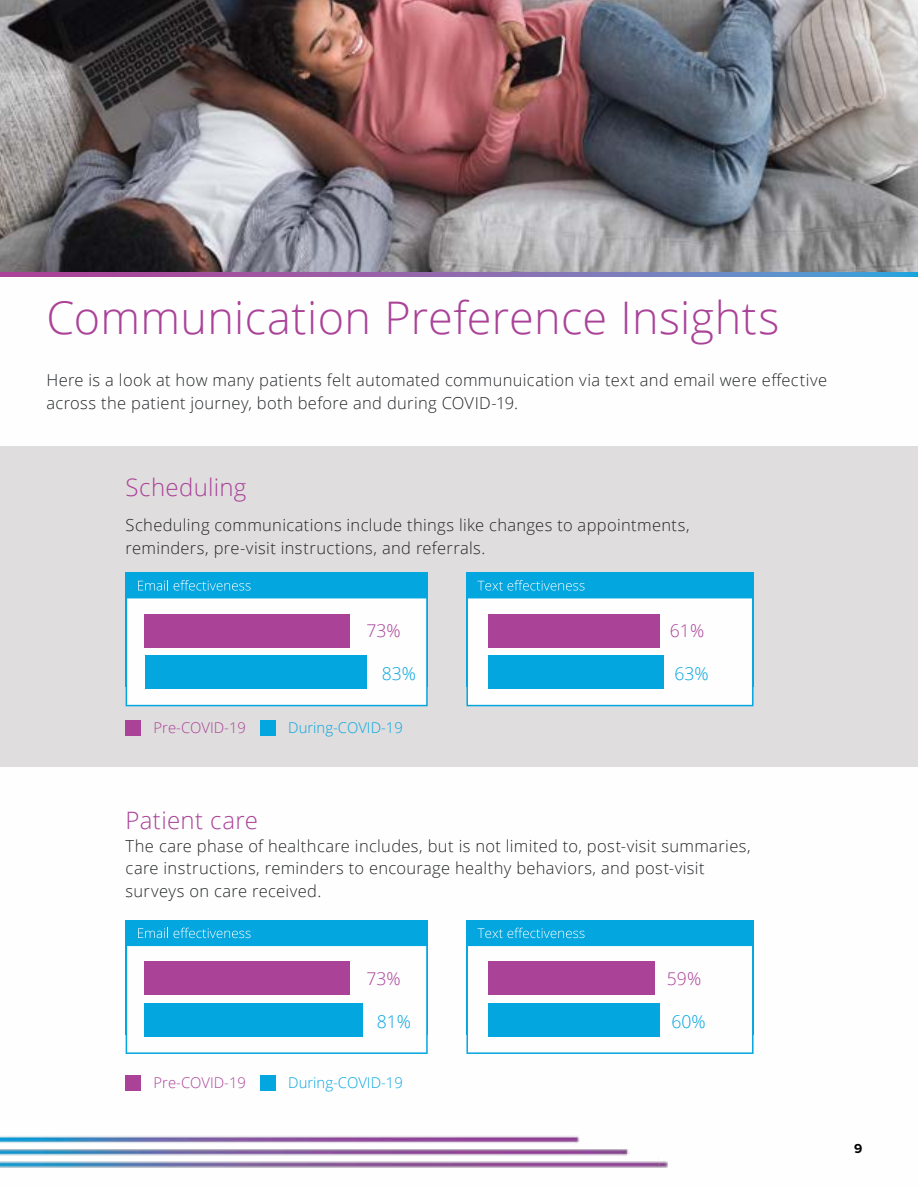
<style>
.page{position:relative;width:918px;height:1188px;background:#fff}
.page>*{position:absolute;margin:0;border:0;box-sizing:border-box;transform-origin:0 0}
.t1{font:300 45px "Open Sans";letter-spacing:.005em;color:#ab4399}
.t2{font:300 24px "Open Sans";letter-spacing:.015em;color:#ab4399}
.t3{font:300 17.55px "Open Sans";color:#ab4399}
.t4{font:300 17.55px "Open Sans";color:#05a7e0}
.t5{font:300 16.5px/22.5px "Open Sans";letter-spacing:.02em;color:#252729}
.t6{font:300 14.85px "Open Sans";color:#05a7e0}
.t7{font:300 14.85px "Open Sans";color:#ab4399}
.t8{font:700 13.5px "Proxima Nova";color:#000101}
</style>
<div class="page">
<img style="left:0;top:5px;width:918px;height:1163px">
<h1 class="t1" style="left:46px;top:287px;width:735px">Communication Preference Insights</h1>
<p class="t5" style="left:46px;top:369px;width:782px">Here is a look at how many patients felt automated communuication via text and email were effective across the patient journey, both before and during COVID-19.</p>
<h2 class="t2" style="left:126px;top:471px;width:122px">Scheduling</h2>
<p class="t5" style="left:126px;top:513px;width:566px">Scheduling communications include things like changes to appointments, reminders, pre-visit instructions, and referrals.</p>
<p class="t3" style="left:366px;top:619px;width:36px">73%</p>
<p class="t4" style="left:382px;top:662px;width:36px">83%</p>
<p class="t7" style="left:154px;top:717px;width:94px">Pre-COVID-19</p>
<p class="t6" style="left:288px;top:717px;width:116px">During-COVID-19</p>
<p class="t3" style="left:670px;top:619px;width:36px">61%</p>
<p class="t4" style="left:675px;top:662px;width:36px">63%</p>
<h2 class="t2" style="left:126px;top:803px;width:134px">Patient care</h2>
<p class="t5" style="left:126px;top:834px;width:626px">The care phase of healthcare includes, but is not limited to, post-visit summaries, care instructions, reminders to encourage healthy behaviors, and post-visit surveys on care received.</p>
<p class="t3" style="left:366px;top:967px;width:36px">73%</p>
<p class="t4" style="left:377px;top:1010px;width:36px">81%</p>
<p class="t7" style="left:154px;top:1072px;width:94px">Pre-COVID-19</p>
<p class="t6" style="left:288px;top:1072px;width:116px">During-COVID-19</p>
<p class="t3" style="left:667px;top:967px;width:36px">59%</p>
<p class="t4" style="left:672px;top:1010px;width:36px">60%</p>
<p class="t8" style="left:854px;top:1139px;width:10px">9</p>
</div>
